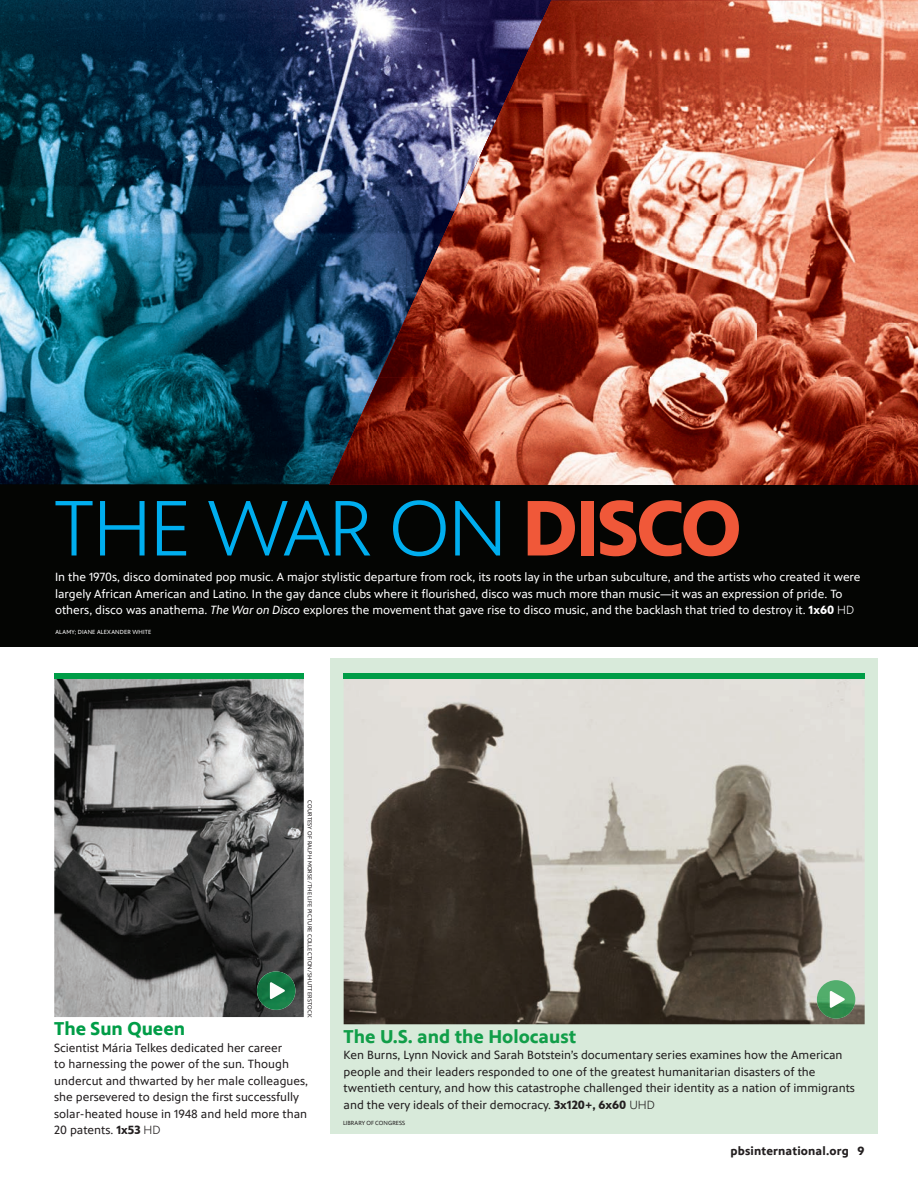
<style>
.page{position:relative;width:918px;height:1188px;background:#fff}
.page>*{position:absolute;margin:0;border:0;box-sizing:border-box;transform-origin:0 0}
.t1{font:300 80.1px "PBS Sans";letter-spacing:-.03em;color:#00aeef}
.t2{font:700 18.75px "PBS Sans";color:#119e49}
.t3{font:700 18.75px "PBS Sans";color:#009d47}
.t4{font:12px/16.5px "PBS Sans";color:#231f20}
.t5{font:12px/16.5px "PBS Sans";color:#fff}
.t6{font:700 12px "PBS Sans";letter-spacing:.015em;color:#231f20}
.t7{font:6px "PBS Sans";letter-spacing:.02em;color:#231f20}
.t8{font:6px "PBS Sans";letter-spacing:.03em;color:#fff}
.s1{font-weight:700;color:#f05839}
.s2{font-style:italic}
.s3{font-weight:700}
.s4{font-weight:300}
</style>
<div class="page">
<div style="left:0;top:0;width:918px;height:646px;background:#040503"></div>
<img style="left:0;top:0;width:329px;height:431px">
<img style="left:0;top:431px;width:329px;height:53px">
<img style="left:329px;top:0;width:198px;height:431px">
<img style="left:527px;top:0;width:391px;height:54px">
<img style="left:502px;top:54px;width:416px;height:54px">
<img style="left:477px;top:108px;width:387px;height:54px">
<img style="left:864px;top:108px;width:54px;height:107px">
<img style="left:453px;top:162px;width:412px;height:53px">
<img style="left:428px;top:215px;width:490px;height:54px">
<img style="left:403px;top:269px;width:515px;height:54px">
<img style="left:379px;top:323px;width:485px;height:54px">
<img style="left:864px;top:323px;width:54px;height:108px">
<img style="left:354px;top:377px;width:511px;height:54px">
<img style="left:329px;top:431px;width:589px;height:54px">
<div style="left:330px;top:658px;width:547px;height:476px;background:#d8eada"></div>
<img style="left:54px;top:679px;width:250px;height:338px">
<div style="left:54px;top:673px;width:250px;height:6px;background:#009d47"></div>
<img style="left:344px;top:679px;width:521px;height:345px">
<div style="left:344px;top:673px;width:521px;height:6px;background:#009d47"></div>
<img style="left:817px;top:980px;width:38px;height:39px;border-radius:19px">
<svg style="left:830px;top:991px;width:15px;height:17px"></svg>
<img style="left:257px;top:971px;width:38px;height:39px;border-radius:19px">
<svg style="left:270px;top:982px;width:15px;height:17px"></svg>
<h1 class="t1" style="left:53px;top:485px;width:690px">THE WAR ON <span class="s1">DISCO</span></h1>
<p class="t5" style="left:55px;top:569px;width:807px">In the 1970s, disco dominated pop music. A major stylistic departure from rock, its roots lay in the urban subculture, and the artists who created it were largely African American and Latino. In the gay dance clubs where it flourished, disco was much more than music—it was an expression of pride. To others, disco was anathema. <span class="s2">The War on Disco</span> explores the movement that gave rise to disco music, and the backlash that tried to destroy it. <span class="s3">1x60</span> <span class="s4">HD</span></p>
<p class="t8" style="left:55px;top:629px;width:97px">ALAMY; DIANE ALEXANDER WHITE</p>
<p class="t7" style="left:313px;top:800px;width:218px;rotate:90deg">COURTESY OF RALPH MORSE/THE LIFE PICTURE COLLECTION/SHUTTERSTOCK</p>
<h2 class="t3" style="left:54px;top:1018px;width:132px">The Sun Queen</h2>
<p class="t4" style="left:54px;top:1039px;width:255px">Scientist Mária Telkes dedicated her career<br>to harnessing the power of the sun. Though undercut and thwarted by her male colleagues, she persevered to design the first successfully solar-heated house in 1948 and held more than 20 patents. <span class="s3">1x53</span> <span class="s4">HD</span></p>
<h2 class="t2" style="left:344px;top:1026px;width:234px">The U.S. and the Holocaust</h2>
<p class="t4" style="left:344px;top:1047px;width:513px">Ken Burns, Lynn Novick and Sarah Botstein’s documentary series examines how the American people and their leaders responded to one of the greatest humanitarian disasters of the twentieth century, and how this catastrophe challenged their identity as a nation of immigrants and the very ideals of their democracy. <span class="s3">3x120+, 6x60</span> <span class="s4">UHD</span></p>
<p class="t7" style="left:343px;top:1120px;width:64px">LIBRARY OF CONGRESS</p>
<p class="t6" style="left:730px;top:1144px;width:136px">pbsinternational.org 9</p>
</div>
